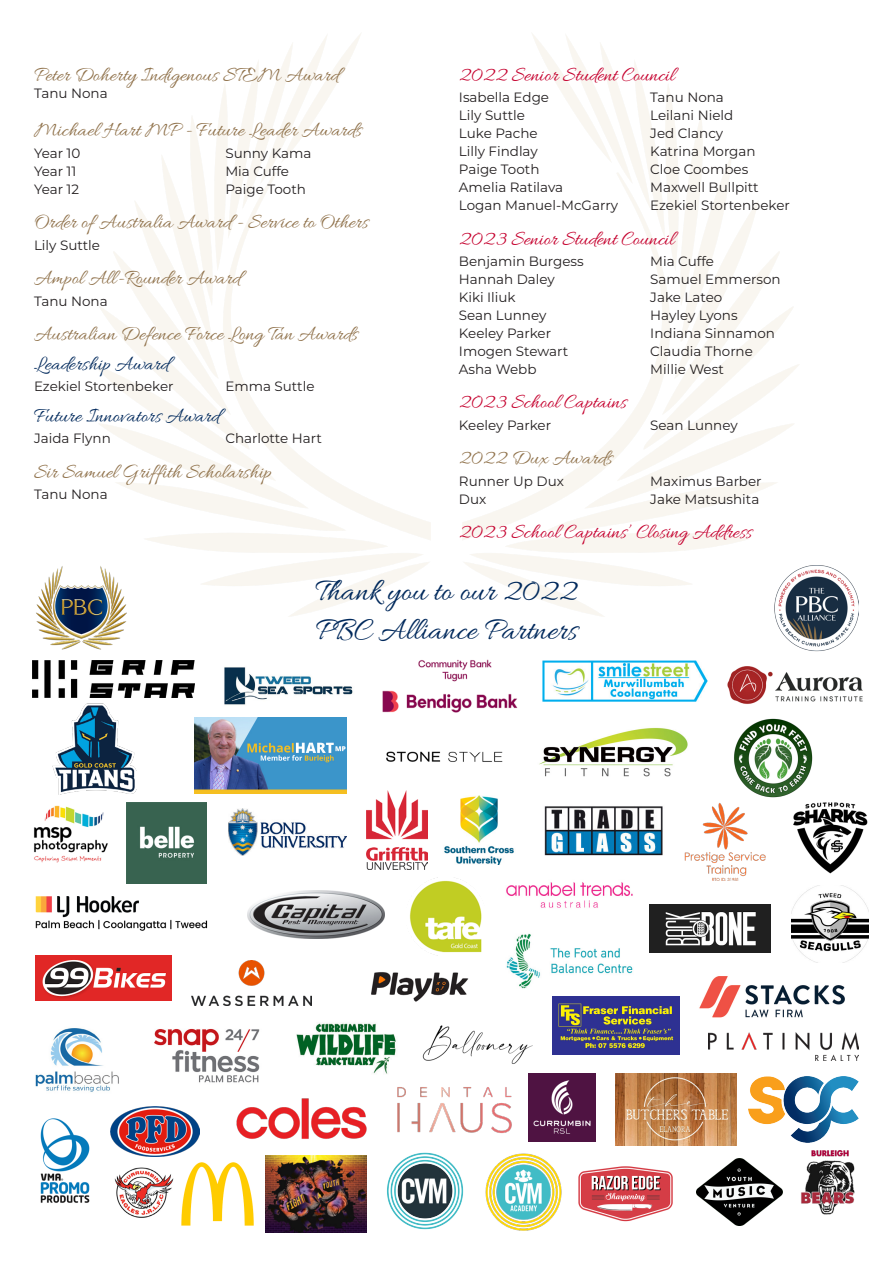
<style>
.page{position:relative;width:893px;height:1263px;background:#fff}
.page>*{position:absolute;margin:0;border:0;box-sizing:border-box;transform-origin:0 0}
.t1{font:32.4px/38.8px "Allura";color:#00295c}
.Heading{font:21px "Allura";color:#90724b}
.Heading-2{font:21px "Allura";color:#c5002e}
.Heading-3{font:21px "Allura";color:#00295c}
.Paragraph_Style_1{font:21px "Allura";color:#90724b}
.Paragraph_Style_1-2{font:13.5px "Montserrat";color:#231f20}
</style>
<div class="page">
<img style="left:248px;top:891px;width:136px;height:48px">
<img style="left:110px;top:1106px;width:90px;height:50px">
<img style="left:528px;top:1073px;width:68px;height:68px">
<img style="left:801px;top:1150px;width:54px;height:65px">
<img style="left:114px;top:1167px;width:60px;height:51px">
<img style="left:367px;top:790px;width:61px;height:79px">
<img style="left:544px;top:806px;width:119px;height:50px">
<img style="left:684px;top:803px;width:82px;height:77px">
<img style="left:793px;top:802px;width:75px;height:72px">
<img style="left:382px;top:659px;width:136px;height:54px">
<img style="left:553px;top:997px;width:126px;height:58px">
<img style="left:229px;top:808px;width:117px;height:47px">
<img style="left:296px;top:1023px;width:100px;height:51px">
<img style="left:224px;top:667px;width:129px;height:38px">
<img style="left:35px;top:955px;width:136px;height:46px">
<img style="left:774px;top:566px;width:85px;height:86px">
<img style="left:36px;top:565px;width:91px;height:85px">
<img style="left:539px;top:728px;width:149px;height:49px">
<img style="left:236px;top:1098px;width:131px;height:41px">
<img style="left:387px;top:1152px;width:77px;height:78px">
<img style="left:386px;top:751px;width:117px;height:11px">
<img style="left:506px;top:882px;width:127px;height:26px">
<img style="left:126px;top:803px;width:80px;height:80px">
<img style="left:33px;top:660px;width:162px;height:37px">
<img style="left:195px;top:718px;width:151px;height:76px">
<img style="left:35px;top:1028px;width:84px;height:64px">
<img style="left:708px;top:1033px;width:151px;height:27px">
<img style="left:578px;top:1166px;width:94px;height:56px">
<img style="left:699px;top:976px;width:146px;height:42px">
<img style="left:543px;top:660px;width:164px;height:42px">
<img style="left:734px;top:718px;width:79px;height:80px">
<img style="left:35px;top:896px;width:173px;height:35px">
<img style="left:154px;top:1028px;width:106px;height:55px">
<img style="left:52px;top:704px;width:85px;height:90px">
<img style="left:409px;top:877px;width:73px;height:77px">
<img style="left:727px;top:666px;width:136px;height:38px">
<img style="left:791px;top:885px;width:77px;height:77px">
<img style="left:485px;top:1153px;width:77px;height:78px">
<img style="left:34px;top:805px;width:74px;height:58px">
<img style="left:371px;top:972px;width:98px;height:30px">
<img style="left:40px;top:1118px;width:50px;height:85px">
<img style="left:191px;top:960px;width:121px;height:46px">
<img style="left:650px;top:904px;width:121px;height:48px">
<img style="left:422px;top:1025px;width:111px;height:39px">
<img style="left:265px;top:1155px;width:102px;height:77px">
<img style="left:181px;top:1162px;width:72px;height:63px">
<img style="left:748px;top:1077px;width:111px;height:65px">
<img style="left:616px;top:1073px;width:120px;height:72px">
<img style="left:697px;top:1159px;width:86px;height:66px">
<img style="left:444px;top:795px;width:70px;height:69px">
<img style="left:506px;top:933px;width:127px;height:56px">
<img style="left:397px;top:1087px;width:115px;height:46px">
<p class="Paragraph_Style_1" style="left:34px;top:63px;width:306px">Peter Doherty Indigenous STEM Award</p>
<p class="Paragraph_Style_1-2" style="left:34px;top:83px;width:75px">Tanu Nona</p>
<p class="Heading" style="left:34px;top:119px;width:329px">Michael Hart MP - Future Leader Awards</p>
<p class="Paragraph_Style_1-2" style="left:34px;top:144px;width:48px">Year 10</p>
<p class="Paragraph_Style_1-2" style="left:225px;top:144px;width:88px">Sunny Kama</p>
<p class="Paragraph_Style_1-2" style="left:34px;top:162px;width:44px">Year 11</p>
<p class="Paragraph_Style_1-2" style="left:225px;top:162px;width:65px">Mia Cuffe</p>
<p class="Paragraph_Style_1-2" style="left:34px;top:180px;width:47px">Year 12</p>
<p class="Paragraph_Style_1-2" style="left:225px;top:180px;width:82px">Paige Tooth</p>
<p class="Heading" style="left:34px;top:211px;width:336px">Order of Australia Award - Service to Others</p>
<p class="Paragraph_Style_1-2" style="left:34px;top:236px;width:68px">Lily Suttle</p>
<p class="Heading" style="left:34px;top:267px;width:208px">Ampol All-Rounder Award</p>
<p class="Paragraph_Style_1-2" style="left:34px;top:292px;width:75px">Tanu Nona</p>
<p class="Heading" style="left:34px;top:323px;width:325px">Australian Defence Force Long Tan Awards</p>
<p class="Heading-3" style="left:34px;top:352px;width:136px">Leadership Award</p>
<p class="Paragraph_Style_1-2" style="left:34px;top:377px;width:141px">Ezekiel Stortenbeker</p>
<p class="Paragraph_Style_1-2" style="left:225px;top:377px;width:91px">Emma Suttle</p>
<p class="Heading-3" style="left:34px;top:404px;width:187px">Future Innovators Award</p>
<p class="Paragraph_Style_1-2" style="left:34px;top:429px;width:78px">Jaida Flynn</p>
<p class="Paragraph_Style_1-2" style="left:225px;top:429px;width:98px">Charlotte Hart</p>
<p class="Heading" style="left:34px;top:460px;width:239px">Sir Samuel Griffith Scholarship</p>
<p class="Paragraph_Style_1-2" style="left:34px;top:485px;width:75px">Tanu Nona</p>
<p class="Heading-2" style="left:459px;top:63px;width:217px">2022 Senior Student Council</p>
<p class="Paragraph_Style_1-2" style="left:459px;top:88px;width:92px">Isabella Edge</p>
<p class="Paragraph_Style_1-2" style="left:650px;top:88px;width:75px">Tanu Nona</p>
<p class="Paragraph_Style_1-2" style="left:459px;top:106px;width:68px">Lily Suttle</p>
<p class="Paragraph_Style_1-2" style="left:650px;top:106px;width:85px">Leilani Nield</p>
<p class="Paragraph_Style_1-2" style="left:459px;top:124px;width:80px">Luke Pache</p>
<p class="Paragraph_Style_1-2" style="left:650px;top:124px;width:74px">Jed Clancy</p>
<p class="Paragraph_Style_1-2" style="left:459px;top:142px;width:80px">Lilly Findlay</p>
<p class="Paragraph_Style_1-2" style="left:650px;top:142px;width:107px">Katrina Morgan</p>
<p class="Paragraph_Style_1-2" style="left:459px;top:160px;width:82px">Paige Tooth</p>
<p class="Paragraph_Style_1-2" style="left:650px;top:160px;width:100px">Cloe Coombes</p>
<p class="Paragraph_Style_1-2" style="left:459px;top:178px;width:106px">Amelia Ratilava</p>
<p class="Paragraph_Style_1-2" style="left:650px;top:178px;width:110px">Maxwell Bullpitt</p>
<p class="Paragraph_Style_1-2" style="left:459px;top:196px;width:161px">Logan Manuel-McGarry</p>
<p class="Paragraph_Style_1-2" style="left:650px;top:196px;width:141px">Ezekiel Stortenbeker</p>
<p class="Heading-2" style="left:459px;top:227px;width:217px">2023 Senior Student Council</p>
<p class="Paragraph_Style_1-2" style="left:459px;top:252px;width:126px">Benjamin Burgess</p>
<p class="Paragraph_Style_1-2" style="left:650px;top:252px;width:65px">Mia Cuffe</p>
<p class="Paragraph_Style_1-2" style="left:459px;top:270px;width:97px">Hannah Daley</p>
<p class="Paragraph_Style_1-2" style="left:650px;top:270px;width:132px">Samuel Emmerson</p>
<p class="Paragraph_Style_1-2" style="left:459px;top:288px;width:58px">Kiki Iliuk</p>
<p class="Paragraph_Style_1-2" style="left:650px;top:288px;width:74px">Jake Lateo</p>
<p class="Paragraph_Style_1-2" style="left:459px;top:306px;width:89px">Sean Lunney</p>
<p class="Paragraph_Style_1-2" style="left:650px;top:306px;width:89px">Hayley Lyons</p>
<p class="Paragraph_Style_1-2" style="left:459px;top:324px;width:94px">Keeley Parker</p>
<p class="Paragraph_Style_1-2" style="left:650px;top:324px;width:126px">Indiana Sinnamon</p>
<p class="Paragraph_Style_1-2" style="left:459px;top:342px;width:111px">Imogen Stewart</p>
<p class="Paragraph_Style_1-2" style="left:650px;top:342px;width:104px">Claudia Thorne</p>
<p class="Paragraph_Style_1-2" style="left:459px;top:360px;width:79px">Asha Webb</p>
<p class="Paragraph_Style_1-2" style="left:650px;top:360px;width:75px">Millie West</p>
<p class="Heading-2" style="left:459px;top:391px;width:169px">2023 School Captains</p>
<p class="Paragraph_Style_1-2" style="left:459px;top:416px;width:94px">Keeley Parker</p>
<p class="Paragraph_Style_1-2" style="left:650px;top:416px;width:89px">Sean Lunney</p>
<p class="Heading" style="left:459px;top:447px;width:155px">2022 Dux Awards</p>
<p class="Paragraph_Style_1-2" style="left:459px;top:472px;width:107px">Runner Up Dux</p>
<p class="Paragraph_Style_1-2" style="left:650px;top:472px;width:113px">Maximus Barber</p>
<p class="Paragraph_Style_1-2" style="left:459px;top:490px;width:29px">Dux</p>
<p class="Paragraph_Style_1-2" style="left:650px;top:490px;width:111px">Jake Matsushita</p>
<p class="Heading-2" style="left:459px;top:521px;width:295px">2023 School Captains’ Closing Address</p>
<p class="t1" style="left:315px;top:574px;width:264px">Thank you to our 2022<br>PBC Alliance Partners</p>
</div>
